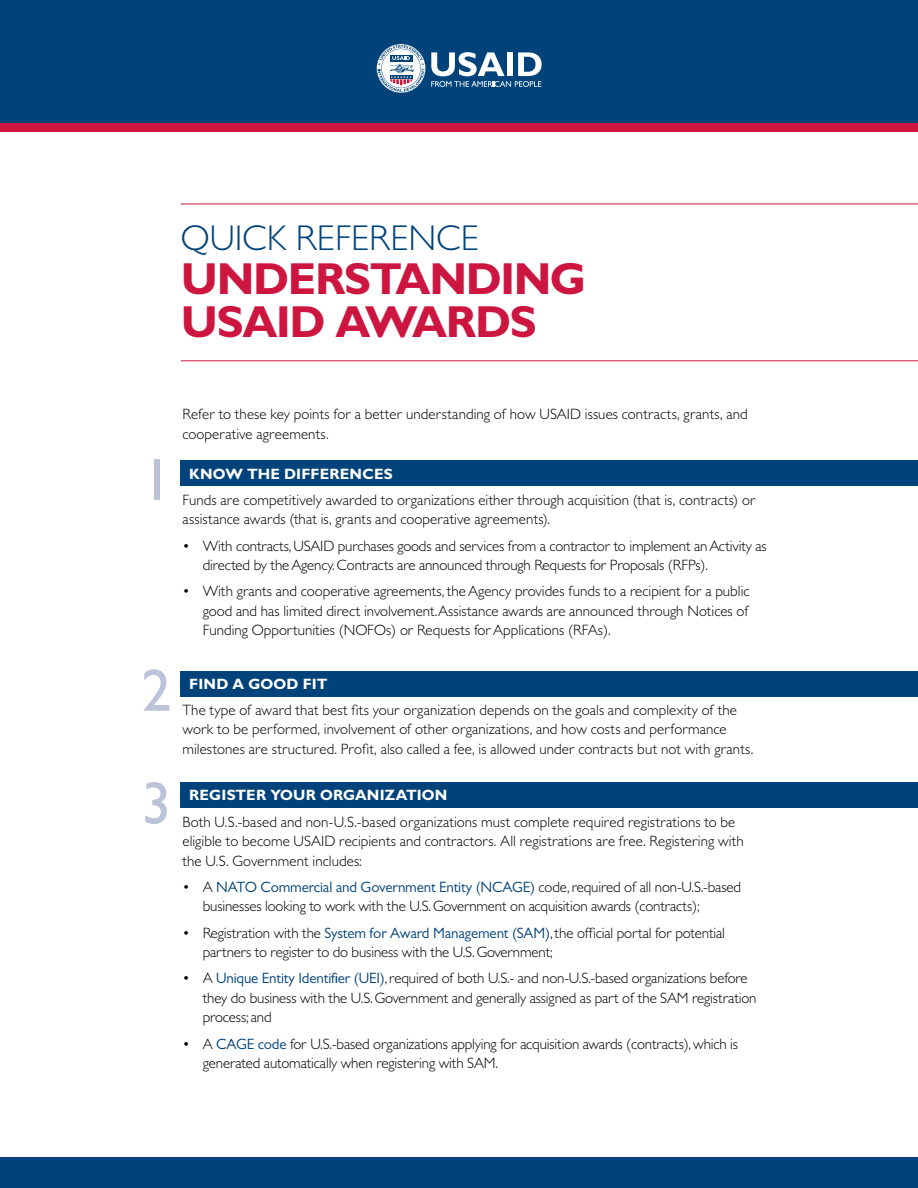
<style>
.page{position:relative;width:918px;height:1188px;background:#fff}
.page>*{position:absolute;margin:0;border:0;box-sizing:border-box;transform-origin:0 0}
.t1{font:60px/112.8px "Gill Sans";color:#bcc3d8}
.t2{font:700 45px/43.5px "Gill Sans MT Std";letter-spacing:-.03em;color:#cd163f}
.t3{font:300 36px "Gill Sans MT Std";color:#00437b}
.t4{font:300 15px/19.5px "Gill Sans MT Pro";letter-spacing:-.01em;color:#000}
.t5{font:300 15px/19.5px "Gill Sans MT Std";letter-spacing:.005em;color:#000}
.t6{font:700 15px "Gill Sans MT Pro";letter-spacing:.01em;color:#fff}
.s1{font-weight:400;color:#00437b}
</style>
<div class="page">
<div style="left:0;top:0;width:918px;height:125px;background:#00437b"></div>
<div style="left:0;top:123px;width:918px;height:9px;background:#cd163f"></div>
<hr style="left:181px;top:360px;width:737px;height:1px;background:#cd163f">
<hr style="left:181px;top:204px;width:737px;height:1px;background:#cd163f">
<div style="left:0;top:1158px;width:918px;height:30px;background:#00437b"></div>
<div style="left:181px;top:460px;width:737px;height:25px;background:#00437b"></div>
<div style="left:181px;top:671px;width:737px;height:25px;background:#00437b"></div>
<div style="left:181px;top:782px;width:737px;height:25px;background:#00437b"></div>
<svg style="left:376px;top:44px;width:166px;height:49px"></svg>
<h3 class="t3" style="left:181px;top:216px;width:300px">QUICK REFERENCE</h3>
<h2 class="t2" style="left:181px;top:256px;width:407px">UNDERSTANDING<br>USAID AWARDS</h2>
<h1 class="t1" style="left:141px;top:423px;width:31px">1</h1>
<h1 class="t1" style="left:141px;top:633px;width:31px">2<br>3</h1>
<p class="t5" style="left:183px;top:404px;width:567px">Refer to these key points for a better understanding of how USAID issues contracts, grants, and cooperative agreements.</p>
<p class="t6" style="left:189px;top:464px;width:205px">KNOW THE DIFFERENCES</p>
<p class="t5" style="left:183px;top:490px;width:575px">Funds are competitively awarded to organizations either through acquisition (that is, contracts) or assistance awards (that is, grants and cooperative agreements).</p>
<p class="t4" style="left:203px;top:536px;width:566px;text-indent:-20px">• With contracts, USAID purchases goods and services from a contractor to implement an Activity as directed by the Agency. Contracts are announced through Requests for Proposals (RFPs).</p>
<p class="t4" style="left:203px;top:581px;width:548px;text-align:justify;text-indent:-20px">• With grants and cooperative agreements, the Agency provides funds to a recipient for a public good and has limited direct involvement.Assistance awards are announced through Notices of Funding Opportunities (NOFOs) or Requests for Applications (RFAs).</p>
<p class="t6" style="left:189px;top:674px;width:140px">FIND A GOOD FIT</p>
<p class="t5" style="left:183px;top:700px;width:572px">The type of award that best fits your organization depends on the goals and complexity of the work to be performed, involvement of other organizations, and how costs and performance milestones are structured. Profit, also called a fee, is allowed under contracts but not with grants.</p>
<p class="t6" style="left:189px;top:786px;width:260px">REGISTER YOUR ORGANIZATION</p>
<p class="t5" style="left:183px;top:812px;width:563px">Both U.S.-based and non-U.S.-based organizations must complete required registrations to be eligible to become USAID recipients and contractors. All registrations are free. Registering with the U.S. Government includes:</p>
<p class="t4" style="left:203px;top:877px;width:540px;text-indent:-20px">• A <span class="s1">NATO Commercial and Government Entity (NCAGE)</span> code, required of all non-U.S.-based businesses looking to work with the U.S. Government on acquisition awards (contracts);</p>
<p class="t4" style="left:203px;top:923px;width:524px;text-indent:-20px">• Registration with the <span class="s1">System for Award Management (SAM)</span>, the official portal for potential partners to register to do business with the U.S. Government;</p>
<p class="t4" style="left:203px;top:968px;width:555px;text-indent:-20px">• A <span class="s1">Unique Entity Identifier (UEI)</span>, required of both U.S.- and non-U.S.-based organizations before they do business with the U.S. Government and generally assigned as part of the SAM registration process; and</p>
<p class="t4" style="left:203px;top:1034px;width:537px;text-indent:-20px">• A <span class="s1">CAGE code</span> for U.S.-based organizations applying for acquisition awards (contracts), which is generated automatically when registering with SAM.</p>
</div>
